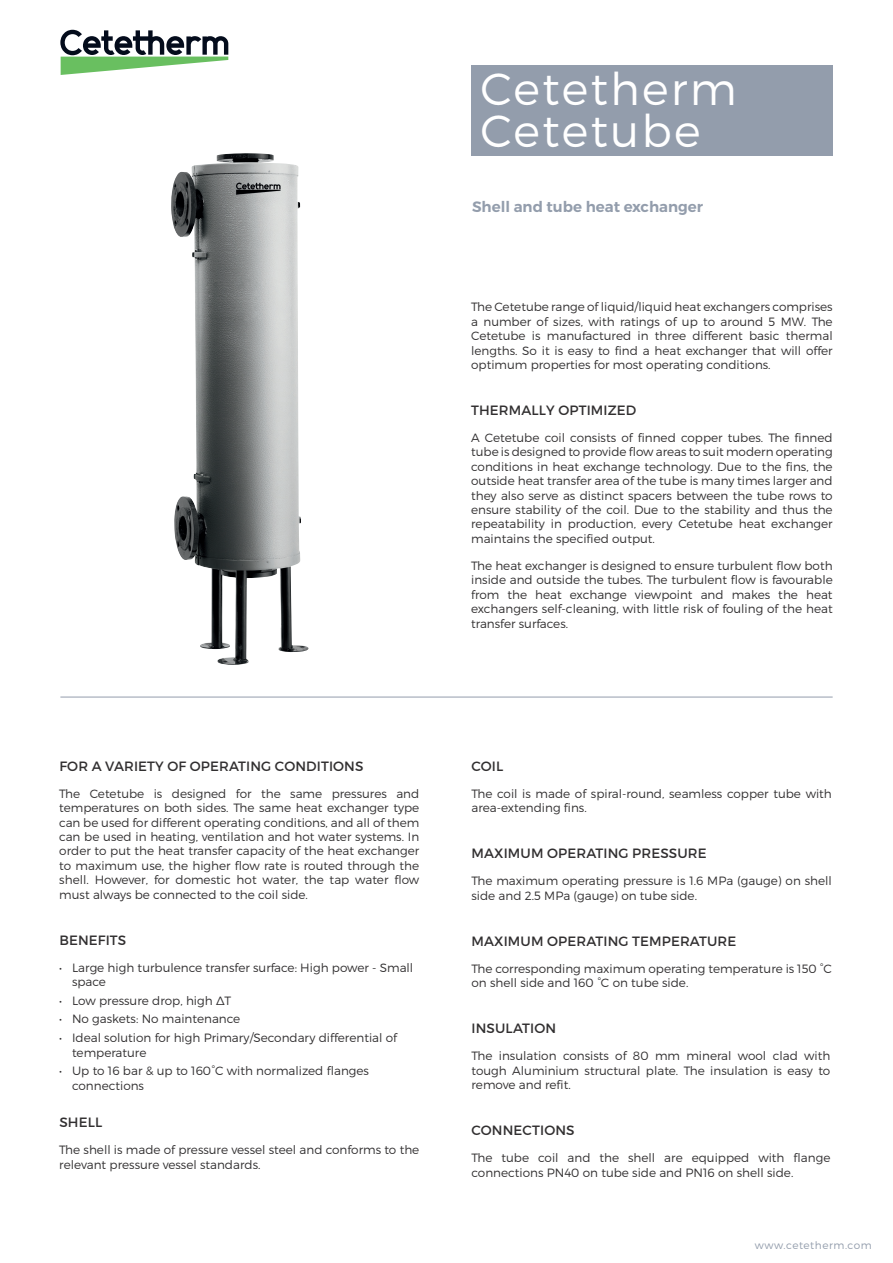
<style>
.page{position:relative;width:893px;height:1263px;background:#fff}
.page>*{position:absolute;margin:0;border:0;box-sizing:border-box;transform-origin:0 0}
.Product_name{font:300 45px "Montserrat";letter-spacing:.05em;color:#fff}
.Leaflet_-_Product_in{font:600 15px "Montserrat";color:#939dac}
.Leaflet_-_descriptio{font:13.5px "Montserrat";letter-spacing:.01em;color:#312f30}
.Leaflet_-_Product_de{font:300 12px/14.4px "Montserrat";color:#312f30}
.t1{font:300 10.5px "Montserrat";letter-spacing:.05em;color:#939dac}
</style>
<div class="page">
<svg style="left:60px;top:30px;width:168px;height:45px"></svg>
<div style="left:471px;top:65px;width:362px;height:90px;background:#939dac"></div>
<hr style="left:60px;top:697px;width:773px;height:1px;background:#939dac">
<img style="left:171px;top:154px;width:138px;height:511px">
<p class="Product_name" style="left:481px;top:62px;width:258px">Cetetherm</p>
<p class="Product_name" style="left:481px;top:104px;width:222px">Cetetube</p>
<p class="Leaflet_-_Product_in" style="left:472px;top:197px;width:233px">Shell and tube heat exchanger</p>
<p class="Leaflet_-_Product_de" style="left:471px;top:300px;width:363px;text-align:justify">The Cetetube range of liquid/liquid heat exchangers comprises a number of sizes, with ratings of up to around 5 MW. The Cetetube is manufactured in three different basic thermal lengths. So it is easy to find a heat exchanger that will offer optimum properties for most operating conditions.</p>
<p class="Leaflet_-_descriptio" style="left:471px;top:402px;width:167px">THERMALLY OPTIMIZED</p>
<p class="Leaflet_-_Product_de" style="left:471px;top:430px;width:363px;text-align:justify">A Cetetube coil consists of finned copper tubes. The finned tube is designed to provide flow areas to suit modern operating conditions in heat exchange technology. Due to the fins, the outside heat transfer area of the tube is many times larger and they also serve as distinct spacers between the tube rows to ensure stability of the coil. Due to the stability and thus the repeatability in production, every Cetetube heat exchanger maintains the specified output.</p>
<p class="Leaflet_-_Product_de" style="left:471px;top:558px;width:363px;text-align:justify">The heat exchanger is designed to ensure turbulent flow both inside and outside the tubes. The turbulent flow is favourable from the heat exchange viewpoint and makes the heat exchangers self-cleaning, with little risk of fouling of the heat transfer surfaces.</p>
<p class="Leaflet_-_descriptio" style="left:59px;top:757px;width:306px">FOR A VARIETY OF OPERATING CONDITIONS</p>
<p class="Leaflet_-_Product_de" style="left:59px;top:786px;width:361px;text-align:justify">The Cetetube is designed for the same pressures and temperatures on both sides. The same heat exchanger type can be used for different operating conditions, and all of them can be used in heating, ventilation and hot water systems. In order to put the heat transfer capacity of the heat exchanger to maximum use, the higher flow rate is routed through the shell. However, for domestic hot water, the tap water flow must always be connected to the coil side.</p>
<p class="Leaflet_-_descriptio" style="left:59px;top:931px;width:68px">BENEFITS</p>
<p class="Leaflet_-_Product_de" style="left:72px;top:960px;width:343px;text-indent:-13px">• Large high turbulence transfer surface: High power - Small space</p>
<p class="Leaflet_-_Product_de" style="left:59px;top:993px;width:174px">• Low pressure drop, high ∆T</p>
<p class="Leaflet_-_Product_de" style="left:59px;top:1012px;width:182px">• No gaskets: No maintenance</p>
<p class="Leaflet_-_Product_de" style="left:72px;top:1030px;width:326px;text-indent:-13px">• Ideal solution for high Primary/Secondary differential of temperature</p>
<p class="Leaflet_-_Product_de" style="left:72px;top:1063px;width:298px;text-indent:-13px">• Up to 16 bar &amp; up to 160°C with normalized flanges connections</p>
<p class="Leaflet_-_descriptio" style="left:59px;top:1114px;width:44px">SHELL</p>
<p class="Leaflet_-_Product_de" style="left:59px;top:1142px;width:362px">The shell is made of pressure vessel steel and conforms to the relevant pressure vessel standards.</p>
<p class="Leaflet_-_descriptio" style="left:472px;top:757px;width:33px">COIL</p>
<p class="Leaflet_-_Product_de" style="left:471px;top:786px;width:362px">The coil is made of spiral-round, seamless copper tube with area-extending fins.</p>
<p class="Leaflet_-_descriptio" style="left:472px;top:845px;width:237px">MAXIMUM OPERATING PRESSURE</p>
<p class="Leaflet_-_Product_de" style="left:471px;top:874px;width:362px">The maximum operating pressure is 1.6 MPa (gauge) on shell side and 2.5 MPa (gauge) on tube side.</p>
<p class="Leaflet_-_descriptio" style="left:472px;top:933px;width:266px">MAXIMUM OPERATING TEMPERATURE</p>
<p class="Leaflet_-_Product_de" style="left:471px;top:961px;width:362px">The corresponding maximum operating temperature is 150 °C on shell side and 160 °C on tube side.</p>
<p class="Leaflet_-_descriptio" style="left:472px;top:1020px;width:86px">INSULATION</p>
<p class="Leaflet_-_Product_de" style="left:471px;top:1049px;width:360px;text-align:justify">The insulation consists of 80 mm mineral wool clad with tough Aluminium structural plate. The insulation is easy to remove and refit.</p>
<p class="Leaflet_-_descriptio" style="left:472px;top:1122px;width:105px">CONNECTIONS</p>
<p class="Leaflet_-_Product_de" style="left:471px;top:1151px;width:360px">The tube coil and the shell are equipped with flange connections PN40 on tube side and PN16 on shell side.</p>
<p class="t1" style="left:755px;top:1239px;width:118px">www.cetetherm.com</p>
</div>
